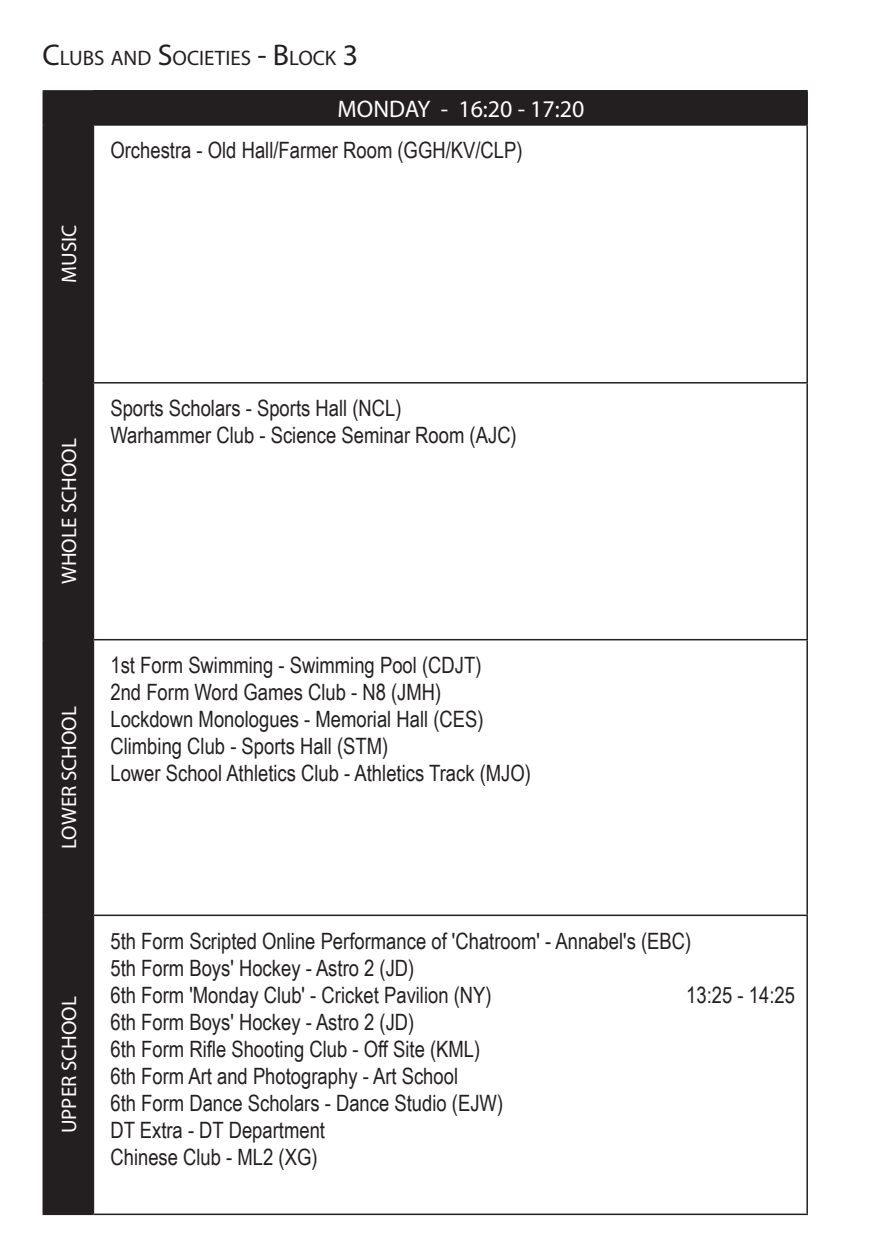
<style>
.page{position:relative;width:893px;height:1259px;background:#fff}
.page>*{position:absolute;margin:0;border:0;box-sizing:border-box;transform-origin:0 0}
.t1{font:24px "Myriad Pro";color:#fff}
.t2{font:22.5px "Arial Narrow";color:#231f20}
.t3{font:21px "Myriad Pro";color:#fff}
.t4{font:21px "Myriad Pro";color:#231f20}
.s1{font-size:30px}
</style>
<div class="page">
<div style="left:44px;top:92px;width:49px;height:1121px;background:#231f20"></div>
<div style="left:93px;top:91px;width:714px;height:34px;background:#231f20"></div>
<hr style="left:43px;top:914px;width:50px;height:2px;background:#231f20">
<hr style="left:93px;top:914px;width:715px;height:2px;background:#231f20">
<hr style="left:43px;top:1213px;width:50px;height:2px;background:#231f20">
<hr style="left:93px;top:1213px;width:715px;height:2px;background:#231f20">
<hr style="left:43px;top:639px;width:50px;height:1px;background:#231f20">
<hr style="left:93px;top:639px;width:715px;height:1px;background:#231f20">
<hr style="left:43px;top:382px;width:50px;height:1px;background:#231f20">
<hr style="left:93px;top:382px;width:715px;height:1px;background:#231f20">
<hr style="left:43px;top:124px;width:50px;height:2px;background:#231f20">
<hr style="left:93px;top:124px;width:715px;height:2px;background:#231f20">
<hr style="left:43px;top:90px;width:50px;height:2px;background:#231f20">
<hr style="left:43px;top:92px;width:1px;height:32px;background:#231f20">
<hr style="left:93px;top:90px;width:715px;height:2px;background:#231f20">
<hr style="left:806px;top:92px;width:2px;height:32px;background:#231f20">
<hr style="left:43px;top:126px;width:1px;height:256px;background:#231f20">
<hr style="left:93px;top:126px;width:1px;height:256px;background:#231f20">
<hr style="left:806px;top:126px;width:2px;height:256px;background:#231f20">
<hr style="left:43px;top:383px;width:1px;height:256px;background:#231f20">
<hr style="left:93px;top:383px;width:1px;height:256px;background:#231f20">
<hr style="left:806px;top:383px;width:2px;height:256px;background:#231f20">
<hr style="left:43px;top:640px;width:1px;height:274px;background:#231f20">
<hr style="left:93px;top:640px;width:1px;height:274px;background:#231f20">
<hr style="left:806px;top:640px;width:2px;height:274px;background:#231f20">
<hr style="left:43px;top:916px;width:1px;height:297px;background:#231f20">
<hr style="left:93px;top:916px;width:1px;height:297px;background:#231f20">
<hr style="left:806px;top:916px;width:2px;height:297px;background:#231f20">
<p class="t4" style="left:43px;top:45px;width:317px"><span class="s1">C</span>LUBS AND <span class="s1">S</span>OCIETIES <span class="s1">- B</span>LOCK <span class="s1">3</span></p>
<p class="t1" style="left:338px;top:94px;width:248px">MONDAY - 16:20 - 17:20</p>
<p class="t3" style="left:56px;top:283px;width:60px;rotate:-90deg">MUSIC</p>
<p class="t2" style="left:110px;top:134px;width:414px">Orchestra - Old Hall/Farmer Room (GGH/KV/CLP)</p>
<p class="t3" style="left:56px;top:584px;width:147px;rotate:-90deg">WHOLE SCHOOL</p>
<p class="t3" style="left:56px;top:848px;width:144px;rotate:-90deg">LOWER SCHOOL</p>
<p class="t3" style="left:56px;top:1133px;width:139px;rotate:-90deg">UPPER SCHOOL</p>
<p class="t2" style="left:110px;top:392px;width:293px">Sports Scholars - Sports Hall (NCL)</p>
<p class="t2" style="left:110px;top:419px;width:408px">Warhammer Club - Science Seminar Room (AJC)</p>
<p class="t2" style="left:110px;top:648px;width:373px">1st Form Swimming - Swimming Pool (CDJT)</p>
<p class="t2" style="left:110px;top:675px;width:332px">2nd Form Word Games Club - N8 (JMH)</p>
<p class="t2" style="left:110px;top:702px;width:375px">Lockdown Monologues - Memorial Hall (CES)</p>
<p class="t2" style="left:110px;top:729px;width:279px">Climbing Club - Sports Hall (STM)</p>
<p class="t2" style="left:110px;top:756px;width:422px">Lower School Athletics Club - Athletics Track (MJO)</p>
<p class="t2" style="left:110px;top:924px;width:582px">5th Form Scripted Online Performance of 'Chatroom' - Annabel's (EBC)</p>
<p class="t2" style="left:110px;top:951px;width:305px">5th Form Boys' Hockey - Astro 2 (JD)</p>
<p class="t2" style="left:110px;top:978px;width:383px">6th Form 'Monday Club' - Cricket Pavilion (NY)</p>
<p class="t2" style="left:686px;top:978px;width:110px">13:25 - 14:25</p>
<p class="t2" style="left:110px;top:1005px;width:305px">6th Form Boys' Hockey - Astro 2 (JD)</p>
<p class="t2" style="left:110px;top:1032px;width:371px">6th Form Rifle Shooting Club - Off Site (KML)</p>
<p class="t2" style="left:110px;top:1059px;width:349px">6th Form Art and Photography - Art School</p>
<p class="t2" style="left:110px;top:1086px;width:394px">6th Form Dance Scholars - Dance Studio (EJW)</p>
<p class="t2" style="left:110px;top:1113px;width:216px">DT Extra - DT Department</p>
<p class="t2" style="left:110px;top:1140px;width:209px">Chinese Club - ML2 (XG)</p>
</div>
